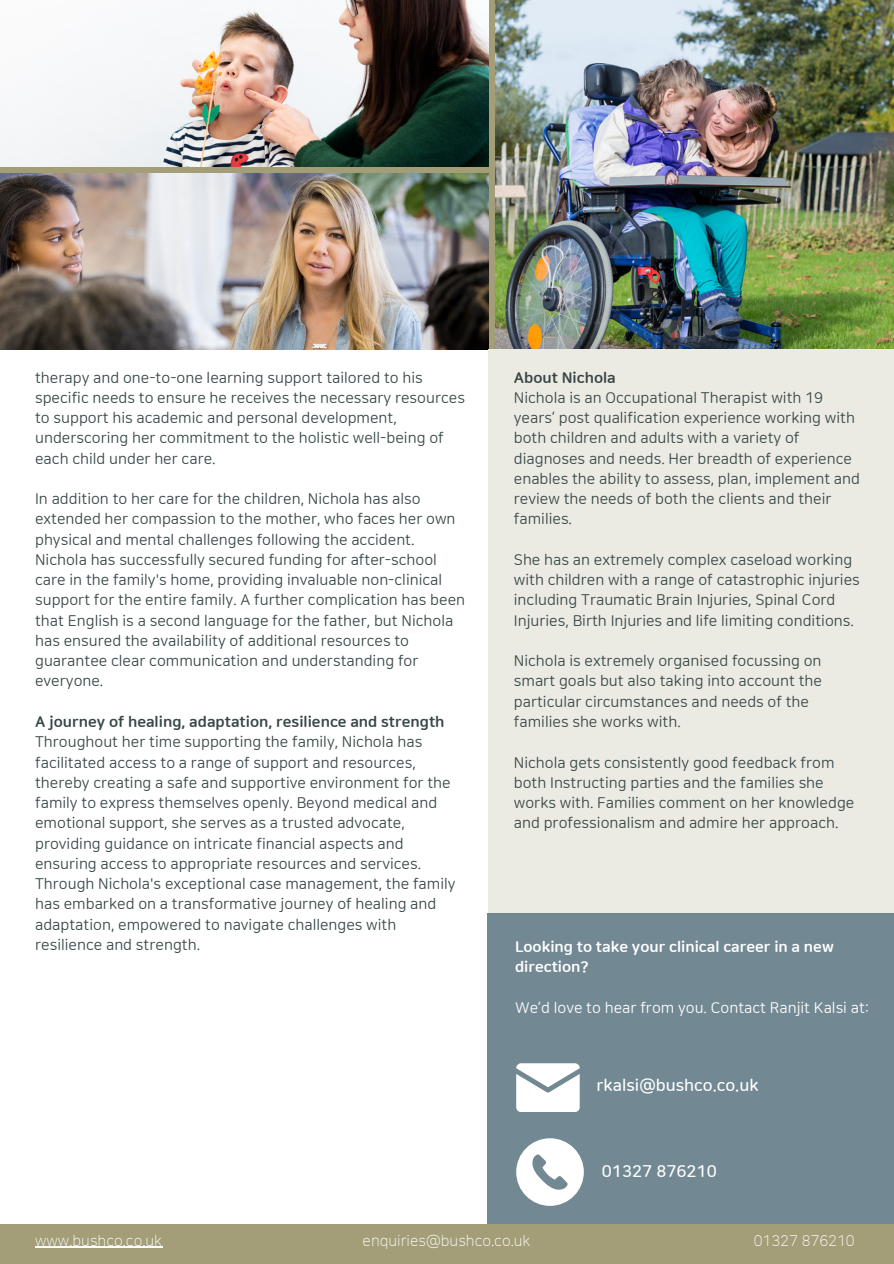
<style>
.page{position:relative;width:894px;height:1264px;background:#fff}
.page>*{position:absolute;margin:0;border:0;box-sizing:border-box;transform-origin:0 0}
.t1{font:16.5px "Nanum Square Round B";color:#fff}
.t2{font:15px/20.2px "Nanum Square Round R";color:#374746}
.t3{font:15px "Nanum Square Round EB";color:#374746}
.t4{font:15px "Nanum Square Round L";color:#fdfdfd}
.t5{font:15px/20.2px "Nanum Square Round EB";color:#fff}
.t6{font:15px "Nanum Square Round R";color:#fff}
</style>
<div class="page">
<img style="left:0;top:0;width:488px;height:167px">
<img style="left:0;top:173px;width:488px;height:176px">
<img style="left:495px;top:0;width:398px;height:349px">
<div style="left:488px;top:349px;width:405px;height:564px;background:#ecebe3"></div>
<div style="left:487px;top:913px;width:406px;height:350px;background:#728893"></div>
<div style="left:0;top:1223px;width:893px;height:40px;background:#a39e78"></div>
<hr style="left:35px;top:1246px;width:127px;height:1px;background:#fdfdfd">
<svg style="left:516px;top:1063px;width:63px;height:48px;background:#eceff0"></svg>
<svg style="left:516px;top:1138px;width:67px;height:67px"></svg>
<p class="t2" style="left:35px;top:368px;width:431px">therapy and one-to-one learning support tailored to his specific needs to ensure he receives the necessary resources to support his academic and personal development, underscoring her commitment to the holistic well-being of each child under her care.</p>
<p class="t2" style="left:35px;top:489px;width:431px">In addition to her care for the children, Nichola has also extended her compassion to the mother, who faces her own physical and mental challenges following the accident.<br>Nichola has successfully secured funding for after-school care in the family's home, providing invaluable non-clinical support for the entire family. A further complication has been that English is a second language for the father, but Nichola has ensured the availability of additional resources to guarantee clear communication and understanding for everyone.</p>
<p class="t3" style="left:35px;top:714px;width:411px">A journey of healing, adaptation, resilience and strength</p>
<p class="t2" style="left:35px;top:732px;width:422px">Throughout her time supporting the family, Nichola has facilitated access to a range of support and resources, thereby creating a safe and supportive environment for the family to express themselves openly. Beyond medical and emotional support, she serves as a trusted advocate, providing guidance on intricate financial aspects and ensuring access to appropriate resources and services.<br>Through Nichola's exceptional case management, the family has embarked on a transformative journey of healing and adaptation, empowered to navigate challenges with resilience and strength.</p>
<p class="t3" style="left:513px;top:370px;width:103px">About Nichola</p>
<p class="t2" style="left:513px;top:388px;width:347px">Nichola is an Occupational Therapist with 19 years’ post qualification experience working with both children and adults with a variety of diagnoses and needs. Her breadth of experience enables the ability to assess, plan, implement and review the needs of both the clients and their families.</p>
<p class="t2" style="left:513px;top:550px;width:347px">She has an extremely complex caseload working with children with a range of catastrophic injuries including Traumatic Brain Injuries, Spinal Cord Injuries, Birth Injuries and life limiting conditions.</p>
<p class="t2" style="left:513px;top:651px;width:309px">Nichola is extremely organised focussing on smart goals but also taking into account the particular circumstances and needs of the families she works with.</p>
<p class="t2" style="left:513px;top:753px;width:342px">Nichola gets consistently good feedback from both Instructing parties and the families she works with. Families comment on her knowledge and professionalism and admire her approach.</p>
<p class="t5" style="left:515px;top:937px;width:320px">Looking to take your clinical career in a new direction?</p>
<p class="t6" style="left:515px;top:1000px;width:356px">We’d love to hear from you. Contact Ranjit Kalsi at:</p>
<p class="t1" style="left:596px;top:1077px;width:163px">rkalsi@bushco.co.uk</p>
<p class="t1" style="left:601px;top:1162px;width:116px">01327 876210</p>
<p class="t4" style="left:35px;top:1232px;width:129px">www.bushco.co.uk</p>
<p class="t4" style="left:362px;top:1232px;width:169px">enquiries@bushco.co.uk</p>
<p class="t4" style="left:753px;top:1232px;width:103px">01327 876210</p>
</div>
